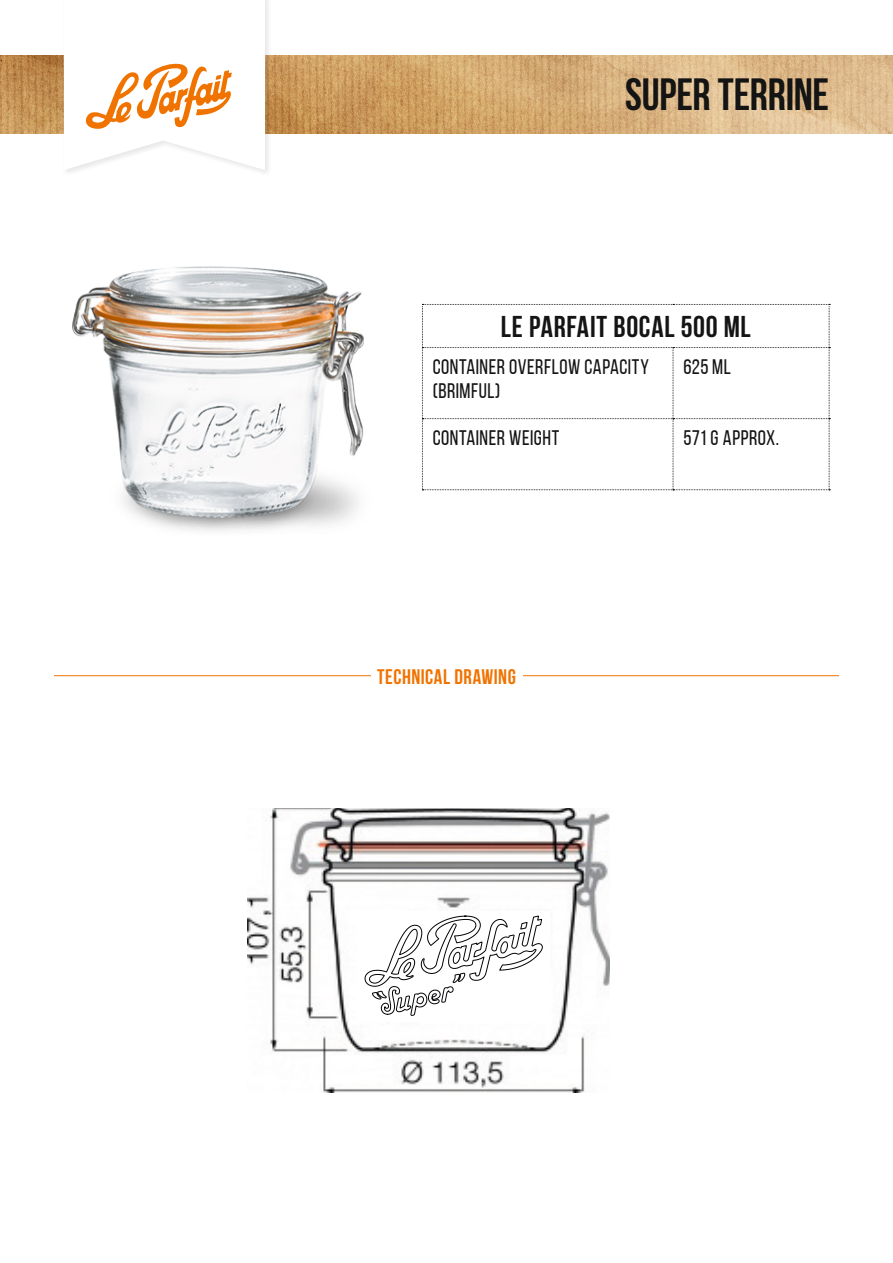
<style>
.page{position:relative;width:893px;height:1263px;background:#fff}
.page>*{position:absolute;margin:0;border:0;box-sizing:border-box;transform-origin:0 0}
.t1{font:700 45px "Bebas Neue";letter-spacing:-.005em;color:#131413}
.t2{font:700 30px "Bebas Neue";letter-spacing:.025em;color:#131413}
.t3{font:21px/24px "Bebas Neue";letter-spacing:.025em;color:#131413}
.t4{font:700 21px "Bebas Neue";letter-spacing:.02em;color:#f07300}
</style>
<div class="page">
<img style="left:72px;top:266px;width:292px;height:266px">
<img style="left:248px;top:808px;width:362px;height:285px">
<div style="left:357px;top:911px;width:192px;height:111px;background:#fff"></div>
<svg style="left:364px;top:915px;width:179px;height:109px"></svg>
<img style="left:0;top:55px;width:893px;height:79px">
<hr style="left:54px;top:675px;width:317px;height:1px;background:#f07300">
<svg style="left:422px;top:304px;width:408px;height:186px"></svg>
<hr style="left:523px;top:675px;width:316px;height:1px;background:#f07300">
<div style="left:62px;top:0;width:211px;height:177px;background:#131413;opacity:.1"></div>
<svg style="left:64px;top:0;width:201px;height:170px"></svg>
<h1 class="t1" style="left:625px;top:69px;width:205px">SUPER TERRINE</h1>
<h2 class="t2" style="left:501px;top:310px;width:252px">LE PARFAIT BOCAL 500 ML</h2>
<p class="t3" style="left:433px;top:354px;width:218px">CONTAINER OVERFLOW CAPACITY (BRIMFUL)</p>
<p class="t3" style="left:683px;top:354px;width:49px">625 ML</p>
<p class="t3" style="left:433px;top:425px;width:128px">CONTAINER WEIGHT</p>
<p class="t3" style="left:683px;top:425px;width:97px">571G APPROX.</p>
<p class="t4" style="left:377px;top:665px;width:140px">TECHNICAL DRAWING</p>
</div>
